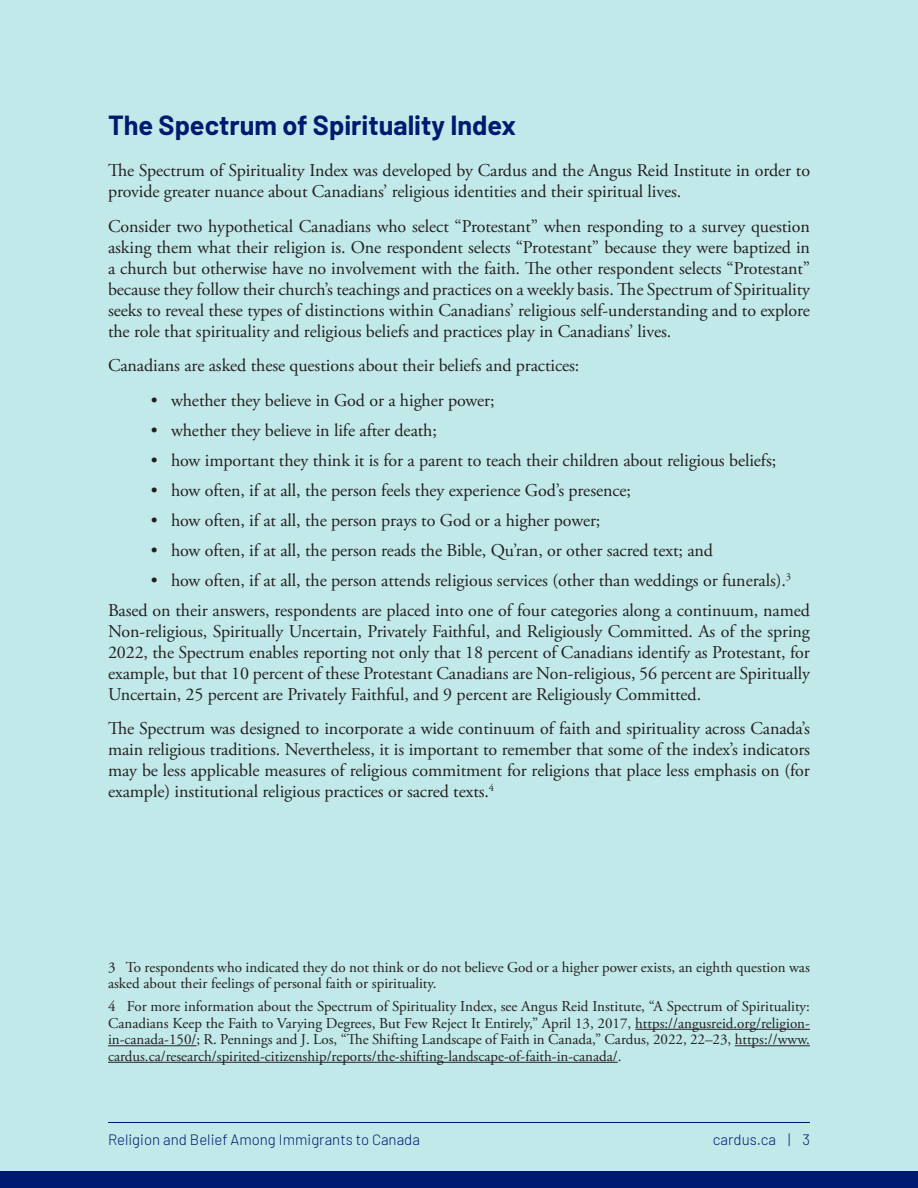
<style>
.page{position:relative;width:918px;height:1188px;background:#fff}
.page>*{position:absolute;margin:0;border:0;box-sizing:border-box;transform-origin:0 0}
.Heading_1_-_no_bar{font:700 27px "Barlow";color:#001a70}
.t1{font:18px/21px "Adobe Garamond Pro";letter-spacing:-.005em;color:#231f20;text-align:justify}
.Footnote_text{font:15px/16.5px "Adobe Garamond Pro";color:#231f20}
.t2{font:300 15px "Barlow";color:#001a70}
</style>
<div class="page">
<div style="left:0;top:0;width:918px;height:1186px;background:#c2e9e9"></div>
<div style="left:0;top:1171px;width:918px;height:17px;background:#001a70"></div>
<hr style="left:108px;top:1122px;width:702px;height:1px;background:#001a70">
<hr style="left:635px;top:1029px;width:175px;height:1px;background:#231f20">
<hr style="left:108px;top:1045px;width:88px;height:1px;background:#231f20">
<hr style="left:735px;top:1045px;width:75px;height:1px;background:#231f20">
<hr style="left:108px;top:1062px;width:510px;height:1px;background:#231f20">
<p class="Heading_1_-_no_bar" style="left:108px;top:105px;width:410px">The Spectrum of Spirituality Index</p>
<p class="t1" style="left:108px;top:161px;width:704px">The Spectrum of Spirituality Index was developed by Cardus and the Angus Reid Institute in order to provide greater nuance about Canadians’ religious identities and their spiritual lives.</p>
<p class="t1" style="left:108px;top:216px;width:704px">Consider two hypothetical Canadians who select “Protestant” when responding to a survey question asking them what their religion is. One respondent selects “Protestant” because they were baptized in a church but otherwise have no involvement with the faith. The other respondent selects “Protestant” because they follow their church’s teachings and practices on a weekly basis. The Spectrum of Spirituality seeks to reveal these types of distinctions within Canadians’ religious self-understanding and to explore the role that spirituality and religious beliefs and practices play in Canadians’ lives.</p>
<p class="t1" style="left:108px;top:356px;width:473px">Canadians are asked these questions about their beliefs and practices:</p>
<p class="t1" style="left:151px;top:390px;width:345px">• whether they believe in God or a higher power;</p>
<p class="t1" style="left:151px;top:420px;width:288px">• whether they believe in life after death;</p>
<p class="t1" style="left:151px;top:450px;width:627px">• how important they think it is for a parent to teach their children about religious beliefs;</p>
<p class="t1" style="left:151px;top:480px;width:482px">• how often, if at all, the person feels they experience God’s presence;</p>
<p class="t1" style="left:151px;top:510px;width:451px">• how often, if at all, the person prays to God or a higher power;</p>
<p class="t1" style="left:151px;top:540px;width:564px">• how often, if at all, the person reads the Bible, Qu’ran, or other sacred text; and</p>
<p class="t1" style="left:151px;top:570px;width:642px">• how often, if at all, the person attends religious services (other than weddings or funerals).<sup>3</sup></p>
<p class="t1" style="left:108px;top:600px;width:704px">Based on their answers, respondents are placed into one of four categories along a continuum, named Non-religious, Spiritually Uncertain, Privately Faithful, and Religiously Committed. As of the spring 2022, the Spectrum enables reporting not only that 18 percent of Canadians identify as Protestant, for example, but that 10 percent of these Protestant Canadians are Non-religious, 56 percent are Spiritually Uncertain, 25 percent are Privately Faithful, and 9 percent are Religiously Committed.</p>
<p class="t1" style="left:108px;top:719px;width:704px">The Spectrum was designed to incorporate a wide continuum of faith and spirituality across Canada’s main religious traditions. Nevertheless, it is important to remember that some of the index’s indicators may be less applicable measures of religious commitment for religions that place less emphasis on (for example) institutional religious practices or sacred texts.<sup>4</sup></p>
<p class="Footnote_text" style="left:108px;top:959px;width:703px">3 To respondents who indicated they do not think or do not believe God or a higher power exists, an eighth question was asked about their feelings of personal faith or spirituality.</p>
<p class="Footnote_text" style="left:108px;top:999px;width:704px;text-align:justify">4 For more information about the Spectrum of Spirituality Index, see Angus Reid Institute, “A Spectrum of Spirituality:<br>Canadians Keep the Faith to Varying Degrees, But Few Reject It Entirely,” April 13, 2017, https://angusreid.org/religion&shy;in-canada-150/; R. Pennings and J. Los, “The Shifting Landscape of Faith in Canada,” Cardus, 2022, 22–23, https://www. cardus.ca/research/spirited-citizenship/reports/the-shifting-landscape-of-faith-in-canada/.</p>
<p class="t2" style="left:108px;top:1129px;width:314px">Religion and Belief Among Immigrants to Canada</p>
<p class="t2" style="left:713px;top:1129px;width:99px">cardus.ca | 3</p>
</div>
